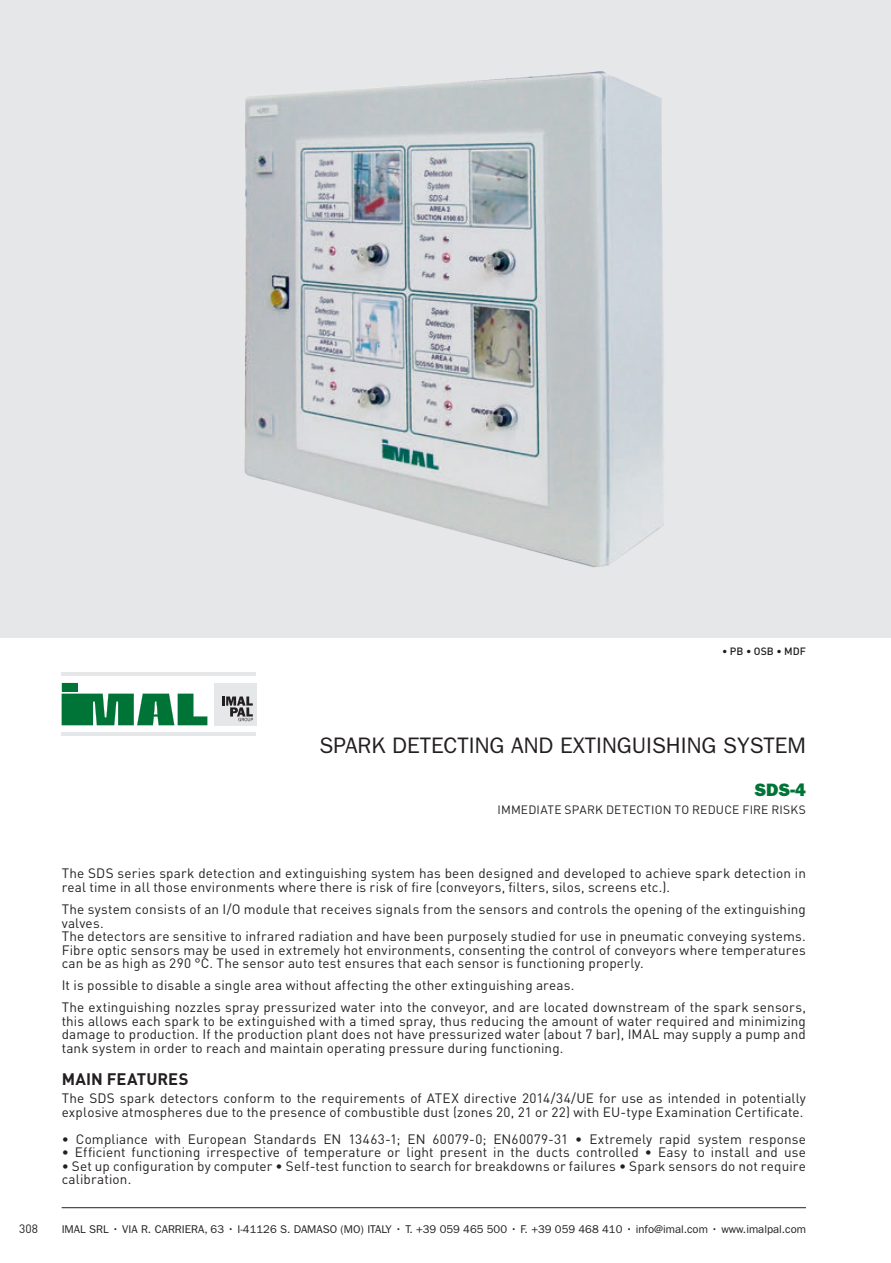
<style>
.page{position:relative;width:891px;height:1263px;background:#fff}
.page>*{position:absolute;margin:0;border:0;box-sizing:border-box;transform-origin:0 0}
.t1{font:22.5px "Franklin Gothic";color:#231f20}
.Normale{font:800 18px "Franklin Gothic";color:#007437}
.Intestazione{font:700 16.5px "DIN";letter-spacing:.01em;color:#231f20}
.Intestazione-2{font:13.5px/13.5px "DIN";letter-spacing:.01em;color:#231f20}
.Normale-2{font:12px "DIN";letter-spacing:.02em;color:#231f20}
.t2{font:11.25px "Franklin Gothic";color:#231f20}
.t3{font:500 10.5px "DIN";color:#231f20}
</style>
<div class="page">
<hr style="left:890px;top:0;width:1px;height:1263px;background:#e6e7e9">
<div style="left:215px;top:683px;width:42px;height:42px;background:#e6e7e9"></div>
<svg style="left:222px;top:696px;width:31px;height:25px"></svg>
<svg style="left:62px;top:683px;width:145px;height:42px"></svg>
<hr style="left:62px;top:672px;width:194px;height:4px;background:#e6e7e9">
<hr style="left:62px;top:732px;width:194px;height:4px;background:#e6e7e9">
<hr style="left:62px;top:1207px;width:744px;height:1px;background:#231f20">
<div style="left:0;top:0;width:891px;height:638px;background:#e6e7e9"></div>
<img style="left:244px;top:71px;width:420px;height:496px">
<p class="t3" style="left:722px;top:644px;width:85px">• PB • OSB • MDF</p>
<p class="Normale-2" style="left:19px;top:1221px;width:20px">308</p>
<p class="t1" style="left:320px;top:732px;width:488px">SPARK DETECTING AND EXTINGUISHING SYSTEM</p>
<p class="Normale" style="left:754px;top:779px;width:53px">SDS-4</p>
<p class="Normale-2" style="left:498px;top:802px;width:310px">IMMEDIATE SPARK DETECTION TO REDUCE FIRE RISKS</p>
<p class="Intestazione-2" style="left:62px;top:867px;width:746px">The SDS series spark detection and extinguishing system has been designed and developed to achieve spark detection in real time in all those environments where there is risk of fire (conveyors, filters, silos, screens etc.).</p>
<p class="Intestazione-2" style="left:62px;top:902px;width:746px">The system consists of an I/O module that receives signals from the sensors and controls the opening of the extinguishing valves.</p>
<p class="Intestazione-2" style="left:62px;top:929px;width:746px;text-align:justify">The detectors are sensitive to infrared radiation and have been purposely studied for use in pneumatic conveying systems.<br>Fibre optic sensors may be used in extremely hot environments, consenting the control of conveyors where temperatures can be as high as 290 °C. The sensor auto test ensures that each sensor is functioning properly.</p>
<p class="Intestazione-2" style="left:62px;top:978px;width:514px">It is possible to disable a single area without affecting the other extinguishing areas.</p>
<p class="Intestazione-2" style="left:62px;top:1000px;width:746px;text-align:justify">The extinguishing nozzles spray pressurized water into the conveyor, and are located downstream of the spark sensors, this allows each spark to be extinguished with a timed spray, thus reducing the amount of water required and minimizing damage to production. If the production plant does not have pressurized water (about 7 bar), IMAL may supply a pump and tank system in order to reach and maintain operating pressure during functioning.</p>
<p class="Intestazione" style="left:62px;top:1068px;width:128px">MAIN FEATURES</p>
<p class="Intestazione-2" style="left:62px;top:1091px;width:746px">The SDS spark detectors conform to the requirements of ATEX directive 2014/34/UE for use as intended in potentially explosive atmospheres due to the presence of combustible dust (zones 20, 21 or 22) with EU-type Examination Certificate.</p>
<p class="Intestazione-2" style="left:62px;top:1132px;width:746px">• Compliance with European Standards EN 13463-1; EN 60079-0; EN60079-31 • Extremely rapid system response</p>
<p class="Intestazione-2" style="left:62px;top:1145px;width:746px">• Efficient functioning irrespective of temperature or light present in the ducts controlled • Easy to install and use</p>
<p class="Intestazione-2" style="left:62px;top:1159px;width:746px">• Set up configuration by computer • Self-test function to search for breakdowns or failures • Spark sensors do not require calibration.</p>
<p class="t2" style="left:62px;top:1223px;width:746px">IMAL SRL • VIA R. CARRIERA, 63 • I-41126 S. DAMASO (MO) ITALY • T. +39 059 465 500 • F. +39 059 468 410 • info@imal.com • www.imalpal.com</p>
</div>
